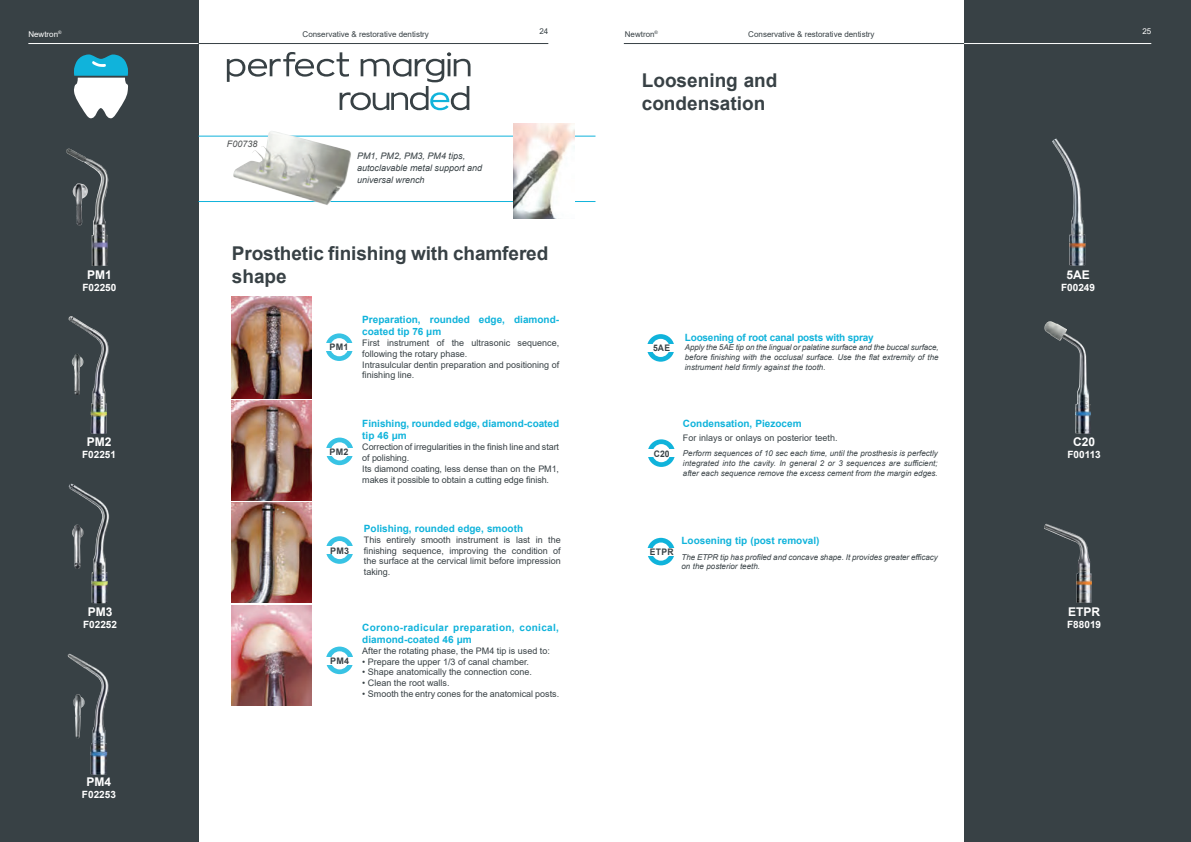
<style>
.page{position:relative;width:1191px;height:842px;background:#fff}
.page>*{position:absolute;margin:0;border:0;box-sizing:border-box;transform-origin:0 0}
.t1{font:700 19px/22.8px "Arial";letter-spacing:-.005em;color:#384145}
.t2{font:700 12px "Arial";color:#fff}
.t3{font:700 10px/12px "Arial";color:#10b3db}
.t4{font:700 10px/12px "Arial";letter-spacing:.035em;color:#10b3db}
.t5{font:700 10px "Arial";color:#fff}
.t6{font:700 10px "Arial";letter-spacing:-.02em;color:#10b3db}
.t7{font:9px/10.8px "Arial";color:#384145}
.t8{font:italic 9px/12px "Arial";color:#384145}
.t9{font:700 9px "Arial";letter-spacing:.035em;color:#384145}
.t10{font:700 9px "Arial";letter-spacing:.035em;color:#384145;scale:.95 1}
.t11{font:italic 9px "Arial";color:#4f5253}
.t12{font:italic 8px/9.6px "Arial";color:#384145;text-align:justify}
.t13{font:8px "Arial";color:#384145}
.t14{font:8px "Arial";color:#fff}
</style>
<div class="page">
<div style="left:0;top:0;width:198px;height:842px;background:#384145"></div>
<svg style="left:227px;top:52px;width:243px;height:58px"></svg>
<svg style="left:74px;top:54px;width:54px;height:64px"></svg>
<hr style="left:28px;top:43px;width:171px;height:1px;background:#fff">
<hr style="left:199px;top:43px;width:349px;height:1px;background:#384145">
<img style="left:66px;top:149px;width:42px;height:117px">
<img style="left:73px;top:183px;width:15px;height:43px">
<img style="left:68px;top:316px;width:41px;height:118px">
<img style="left:72px;top:353px;width:11px;height:42px">
<img style="left:69px;top:484px;width:40px;height:119px">
<img style="left:72px;top:524px;width:12px;height:45px">
<img style="left:67px;top:654px;width:42px;height:121px">
<img style="left:73px;top:694px;width:12px;height:44px">
<img style="left:232px;top:296px;width:79px;height:102px">
<img style="left:232px;top:401px;width:79px;height:99px">
<img style="left:232px;top:503px;width:79px;height:99px">
<svg style="left:325px;top:333px;width:28px;height:28px"></svg>
<div style="left:330px;top:338px;width:18px;height:18px;background:#fff;border-radius:50%"></div>
<div style="left:319px;top:343px;width:40px;height:8px;background:#fff"></div>
<img style="left:232px;top:606px;width:79px;height:99px">
<svg style="left:326px;top:438px;width:27px;height:27px"></svg>
<div style="left:331px;top:442px;width:17px;height:18px;background:#fff;border-radius:50%"></div>
<div style="left:319px;top:448px;width:40px;height:8px;background:#fff"></div>
<div style="left:326px;top:536px;width:27px;height:28px;background:#38c3e4;border-radius:50%"></div>
<div style="left:331px;top:541px;width:17px;height:18px;background:#fff;border-radius:50%"></div>
<div style="left:320px;top:546px;width:39px;height:8px;background:#fff"></div>
<svg style="left:326px;top:647px;width:27px;height:27px"></svg>
<div style="left:331px;top:651px;width:17px;height:18px;background:#fff;border-radius:50%"></div>
<div style="left:320px;top:657px;width:39px;height:8px;background:#fff"></div>
<div style="left:964px;top:0;width:227px;height:842px;background:#384145"></div>
<hr style="left:624px;top:43px;width:340px;height:1px;background:#384145">
<hr style="left:964px;top:43px;width:187px;height:1px;background:#fff">
<img style="left:1052px;top:139px;width:33px;height:127px">
<img style="left:1044px;top:321px;width:47px;height:113px">
<img style="left:1044px;top:524px;width:47px;height:79px">
<svg style="left:647px;top:334px;width:27px;height:28px"></svg>
<div style="left:652px;top:339px;width:17px;height:18px;background:#fff;border-radius:50%"></div>
<div style="left:642px;top:344px;width:39px;height:8px;background:#fff"></div>
<svg style="left:647px;top:439px;width:28px;height:28px"></svg>
<div style="left:652px;top:444px;width:18px;height:18px;background:#fff;border-radius:50%"></div>
<div style="left:642px;top:449px;width:39px;height:8px;background:#fff"></div>
<div style="left:647px;top:538px;width:27px;height:27px;background:#10b3db;border-radius:50%"></div>
<svg style="left:652px;top:542px;width:18px;height:19px"></svg>
<div style="left:642px;top:548px;width:39px;height:8px;background:#fff"></div>
<hr style="left:198px;top:201px;width:397px;height:1px;background:#10b3db">
<hr style="left:198px;top:136px;width:397px;height:1px;background:#10b3db">
<img style="left:513px;top:123px;width:61px;height:96px">
<img style="left:233px;top:131px;width:118px;height:74px">
<p class="t14" style="left:28px;top:29px;width:35px">Newtron<sup>®</sup></p>
<p class="t13" style="left:303px;top:29px;width:128px">Conservative &amp; restorative dentistry</p>
<p class="t11" style="left:227px;top:138px;width:32px">F00738</p>
<p class="t8" style="left:357px;top:150px;width:127px">PM1, PM2, PM3, PM4 tips, autoclavable metal support and universal wrench</p>
<p class="t13" style="left:539px;top:26px;width:10px">24</p>
<h2 class="t2" style="left:87px;top:266px;width:26px">PM1</h2>
<p class="t5" style="left:82px;top:280px;width:35px">F02250</p>
<h2 class="t2" style="left:87px;top:434px;width:26px">PM2</h2>
<p class="t5" style="left:82px;top:448px;width:35px">F02251</p>
<h2 class="t2" style="left:88px;top:604px;width:26px">PM3</h2>
<p class="t5" style="left:83px;top:618px;width:35px">F02252</p>
<h2 class="t2" style="left:87px;top:773px;width:26px">PM4</h2>
<p class="t5" style="left:82px;top:787px;width:35px">F02253</p>
<h1 class="t1" style="left:232px;top:242px;width:318px">Prosthetic finishing with chamfered shape</h1>
<p class="t3" style="left:362px;top:314px;width:198px">Preparation, rounded edge, diamond&shy;coated tip 76 μm</p>
<p class="t7" style="left:362px;top:337px;width:198px">First instrument of the ultrasonic sequence, following the rotary phase.<br>Intrasulcular dentin preparation and positioning of finishing line.</p>
<p class="t9" style="left:329px;top:341px;width:20px">PM1</p>
<p class="t9" style="left:329px;top:445px;width:20px">PM2</p>
<p class="t3" style="left:362px;top:418px;width:198px">Finishing, rounded edge, diamond-coated tip 46 μm</p>
<p class="t7" style="left:362px;top:442px;width:198px">Correction of irregularities in the finish line and start of polishing.<br>Its diamond coating, less dense than on the PM1, makes it possible to obtain a cutting edge finish.</p>
<p class="t9" style="left:330px;top:544px;width:20px">PM3</p>
<p class="t3" style="left:364px;top:523px;width:161px">Polishing, rounded edge, smooth</p>
<p class="t7" style="left:364px;top:534px;width:198px;text-align:justify">This entirely smooth instrument is last in the finishing sequence, improving the condition of the surface at the cervical limit before impression taking.</p>
<p class="t9" style="left:330px;top:654px;width:20px">PM4</p>
<p class="t4" style="left:362px;top:622px;width:198px">Corono-radicular preparation, conical, diamond-coated 46 μm</p>
<p class="t7" style="left:362px;top:645px;width:189px">After the rotating phase, the PM4 tip is used to:</p>
<p class="t7" style="left:362px;top:656px;width:168px">• Prepare the upper 1/3 of canal chamber.</p>
<p class="t7" style="left:362px;top:667px;width:171px">• Shape anatomically the connection cone.</p>
<p class="t7" style="left:362px;top:678px;width:89px">• Clean the root walls.</p>
<p class="t7" style="left:362px;top:688px;width:198px">• Smooth the entry cones for the anatomical posts.</p>
<p class="t13" style="left:625px;top:29px;width:35px">Newtron<sup>®</sup></p>
<p class="t13" style="left:748px;top:29px;width:128px">Conservative &amp; restorative dentistry</p>
<h1 class="t1" style="left:642px;top:70px;width:137px">Loosening and condensation</h1>
<p class="t10" style="left:653px;top:342px;width:19px">5AE</p>
<p class="t6" style="left:685px;top:330px;width:190px">Loosening of root canal posts with spray</p>
<p class="t12" style="left:685px;top:343px;width:255px">Apply the 5AE tip on the lingual or palatine surface and the buccal surface, before finishing with the occlusal surface. Use the flat extremity of the instrument held firmly against the tooth.</p>
<p class="t10" style="left:654px;top:447px;width:18px">C20</p>
<p class="t3" style="left:683px;top:418px;width:120px">Condensation, Piezocem</p>
<p class="t7" style="left:683px;top:432px;width:156px">For inlays or onlays on posterior teeth.</p>
<p class="t12" style="left:683px;top:449px;width:256px">Perform sequences of 10 sec each time, until the prosthesis is perfectly integrated into the cavity. In general 2 or 3 sequences are sufficient; after each sequence remove the excess cement from the margin edges.</p>
<p class="t10" style="left:650px;top:545px;width:26px">ETPR</p>
<p class="t3" style="left:681px;top:535px;width:140px">Loosening tip (post removal)</p>
<p class="t12" style="left:681px;top:552px;width:258px">The ETPR tip has profiled and concave shape. It provides greater efficacy on the posterior teeth.</p>
<p class="t14" style="left:1142px;top:26px;width:10px">25</p>
<h2 class="t2" style="left:1066px;top:266px;width:25px">5AE</h2>
<p class="t5" style="left:1061px;top:280px;width:35px">F00249</p>
<h2 class="t2" style="left:1073px;top:434px;width:24px">C20</h2>
<p class="t5" style="left:1067px;top:448px;width:35px">F00113</p>
<h2 class="t2" style="left:1068px;top:603px;width:34px">ETPR</h2>
<p class="t5" style="left:1067px;top:617px;width:35px">F88019</p>
</div>
